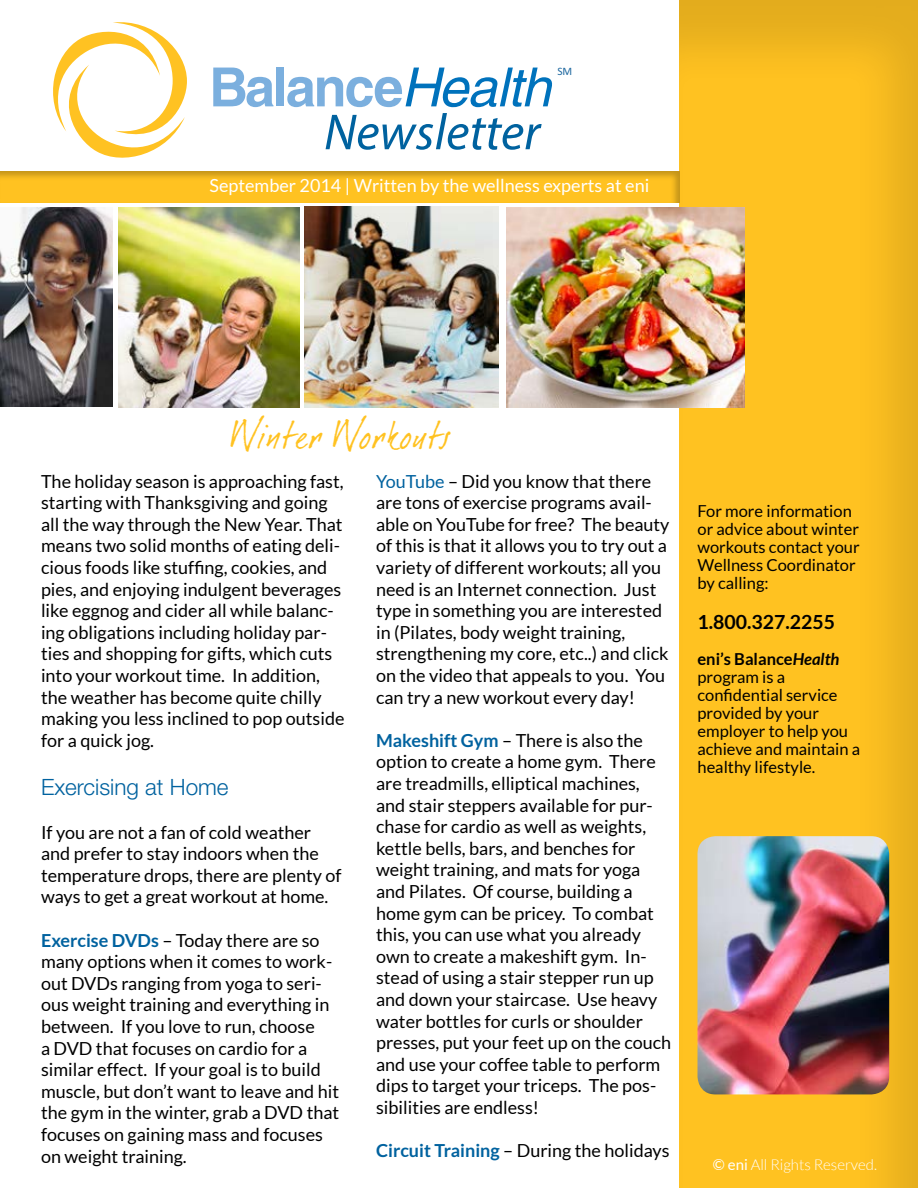
<style>
.page{position:relative;width:918px;height:1188px;background:#fff}
.page>*{position:absolute;margin:0;border:0;box-sizing:border-box;transform-origin:0 0}
.t1{font:italic 51px "Myriad Pro";color:#00629f}
.t2{font:37.5px "Dear Joe 1";color:#ffc221}
.t3{font:300 22.5px "Helvetica Neue LT Std";color:#00629f}
.t4{font:700 19.5px "Lato";color:#000}
.t5{font:18px/21.6px "Lato";color:#000}
.t6{font:18px "Lato";color:#fff}
.t7{font:16.5px/18px "Lato";color:#000}
.t8{font:300 15px "Lato";color:#fff}
.t9{font:11.4px "Calibri";color:#2069a0}
.s1{font-weight:700;color:#00629f}
.s2{color:#00629f}
.s3{font-weight:700}
.s4{font-weight:700;font-style:italic}
.s5{font-weight:400}
</style>
<div class="page">
<div style="left:668px;top:0;width:250px;height:1188px;background:#000;opacity:.11"></div>
<div style="left:0;top:165px;width:681px;height:39px;background:#000;opacity:.24"></div>
<img style="left:118px;top:208px;width:181px;height:199px">
<img style="left:1px;top:207px;width:111px;height:200px">
<img style="left:304px;top:207px;width:195px;height:200px">
<svg style="left:53px;top:22px;width:134px;height:136px"></svg>
<svg style="left:213px;top:68px;width:60px;height:39px"></svg>
<div style="left:277px;top:68px;width:7px;height:38px;background:#7bafde"></div>
<svg style="left:287px;top:68px;width:265px;height:39px"></svg>
<img style="left:506px;top:207px;width:238px;height:200px">
<img style="left:698px;top:836px;width:191px;height:258px">
<h1 class="t1" style="left:324px;top:101px;width:218px">Newsletter</h1>
<p class="t9" style="left:557px;top:65px;width:16px">SM</p>
<p class="t6" style="left:210px;top:175px;width:441px">September 2014 | Written by the wellness experts at eni</p>
<h2 class="t2" style="left:230px;top:413px;width:223px">Winter Workouts</h2>
<p class="t5" style="left:41px;top:470px;width:305px">The holiday season is approaching fast, starting with Thanksgiving and going all the way through the New Year. That means two solid months of eating deli&shy;cious foods like stuffing, cookies, and pies, and enjoying indulgent beverages like eggnog and cider all while balanc&shy;ing obligations including holiday par&shy;ties and shopping for gifts, which cuts into your workout time. In addition, the weather has become quite chilly making you less inclined to pop outside for a quick jog.</p>
<p class="t3" style="left:41px;top:774px;width:189px">Exercising at Home</p>
<p class="t5" style="left:41px;top:821px;width:302px">If you are not a fan of cold weather and prefer to stay indoors when the temperature drops, there are plenty of ways to get a great workout at home.</p>
<p class="t5" style="left:41px;top:929px;width:300px"><span class="s1">Exercise DVDs</span> – Today there are so many options when it comes to work&shy;out DVDs ranging from yoga to seri&shy;ous weight training and everything in between. If you love to run, choose<br>a DVD that focuses on cardio for a similar effect. If your goal is to build muscle, but don’t want to leave and hit the gym in the winter, grab a DVD that focuses on gaining mass and focuses on weight training.</p>
<p class="t5" style="left:376px;top:470px;width:295px"><span class="s2">YouTube</span> – Did you know that there are tons of exercise programs avail&shy;able on YouTube for free? The beauty of this is that it allows you to try out a variety of different workouts; all you need is an Internet connection. Just type in something you are interested in (Pilates, body weight training, strengthening my core, etc..) and click on the video that appeals to you. You can try a new workout every day!</p>
<p class="t5" style="left:376px;top:729px;width:297px"><span class="s1">Makeshift Gym</span> – There is also the option to create a home gym. There are treadmills, elliptical machines, and stair steppers available for pur&shy;chase for cardio as well as weights, kettle bells, bars, and benches for weight training, and mats for yoga and Pilates. Of course, building a home gym can be pricey. To combat this, you can use what you already own to create a makeshift gym. In&shy;stead of using a stair stepper run up and down your staircase. Use heavy water bottles for curls or shoulder presses, put your feet up on the couch and use your coffee table to perform dips to target your triceps. The pos&shy;sibilities are endless!</p>
<p class="t5" style="left:376px;top:1140px;width:295px"><span class="s1">Circuit Training</span> – During the holidays</p>
<p class="t7" style="left:698px;top:501px;width:164px">For more information or advice about winter workouts contact your<br>Wellness Coordinator by calling:</p>
<p class="t4" style="left:698px;top:611px;width:139px">1.800.327.2255</p>
<p class="t7" style="left:698px;top:650px;width:164px"><span class="s3">eni’s Balance</span><span class="s4">Health </span>program is a confidential service provided by your employer to help you achieve and maintain a healthy lifestyle.</p>
<p class="t8" style="left:713px;top:1156px;width:166px"><span class="s5">© eni</span> All Rights Reserved.</p>
</div>
